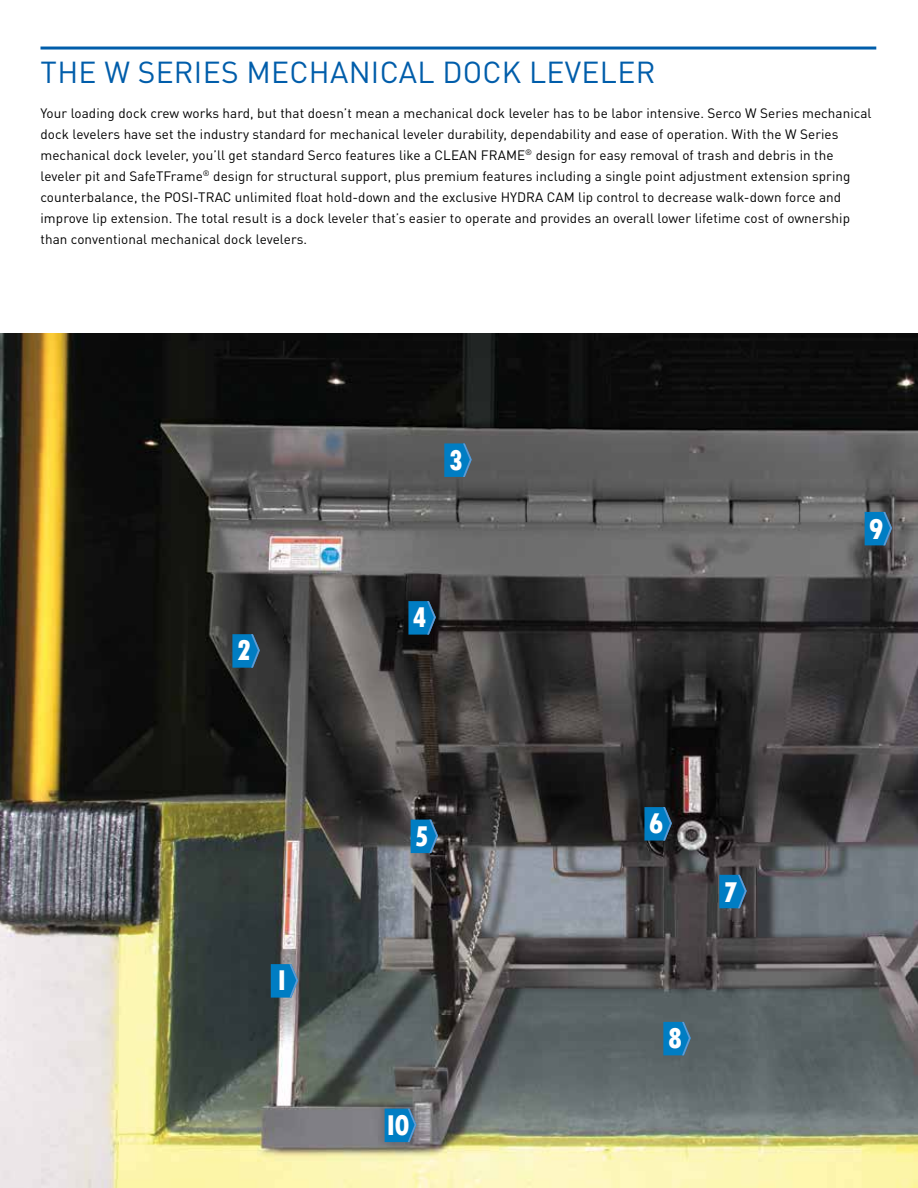
<style>
.page{position:relative;width:918px;height:1188px;background:#fff}
.page>*{position:absolute;margin:0;border:0;box-sizing:border-box;transform-origin:0 0}
.t1{font:30px "DIN Pro";letter-spacing:.01em;color:#005daa}
.t2{font:800 condensed 30px "Tw Cen";color:#fff}
.t3{font:13.5px/21px "DIN Pro";letter-spacing:.005em;color:#000}
</style>
<div class="page">
<img style="left:0;top:334px;width:918px;height:854px">
<hr style="left:40px;top:47px;width:836px;height:3px;background:#005daa">
<svg style="left:408px;top:601px;width:28px;height:34px"></svg>
<svg style="left:444px;top:443px;width:28px;height:34px"></svg>
<svg style="left:865px;top:512px;width:27px;height:33px"></svg>
<svg style="left:232px;top:634px;width:28px;height:34px"></svg>
<svg style="left:719px;top:875px;width:28px;height:33px"></svg>
<svg style="left:644px;top:807px;width:28px;height:34px"></svg>
<svg style="left:271px;top:964px;width:27px;height:34px"></svg>
<svg style="left:385px;top:1109px;width:31px;height:33px"></svg>
<svg style="left:663px;top:1022px;width:28px;height:33px"></svg>
<svg style="left:411px;top:820px;width:27px;height:33px"></svg>
<h1 class="t1" style="left:41px;top:49px;width:616px">THE W SERIES MECHANICAL DOCK LEVELER</h1>
<p class="t3" style="left:40px;top:101px;width:833px">Your loading dock crew works hard, but that doesn’t mean a mechanical dock leveler has to be labor intensive. Serco W Series mechanical dock levelers have set the industry standard for mechanical leveler durability, dependability and ease of operation. With the W Series mechanical dock leveler, you’ll get standard Serco features like a CLEAN FRAME<sup>®</sup> design for easy removal of trash and debris in the leveler pit and SafeTFrame<sup>®</sup> design for structural support, plus premium features including a single point adjustment extension spring counterbalance, the POSI-TRAC unlimited float hold-down and the exclusive HYDRA CAM lip control to decrease walk-down force and improve lip extension. The total result is a dock leveler that’s easier to operate and provides an overall lower lifetime cost of ownership than conventional mechanical dock levelers.</p>
<h1 class="t2" style="left:237px;top:633px;width:16px">2</h1>
<h1 class="t2" style="left:278px;top:963px;width:10px">I</h1>
<h1 class="t2" style="left:448px;top:443px;width:16px">3</h1>
<h1 class="t2" style="left:412px;top:600px;width:16px">4</h1>
<h1 class="t2" style="left:414px;top:818px;width:16px">5</h1>
<h1 class="t2" style="left:386px;top:1108px;width:25px">I0</h1>
<h1 class="t2" style="left:649px;top:806px;width:16px">6</h1>
<h1 class="t2" style="left:723px;top:875px;width:16px">7</h1>
<h1 class="t2" style="left:668px;top:1020px;width:16px">8</h1>
<h1 class="t2" style="left:869px;top:511px;width:16px">9</h1>
</div>
